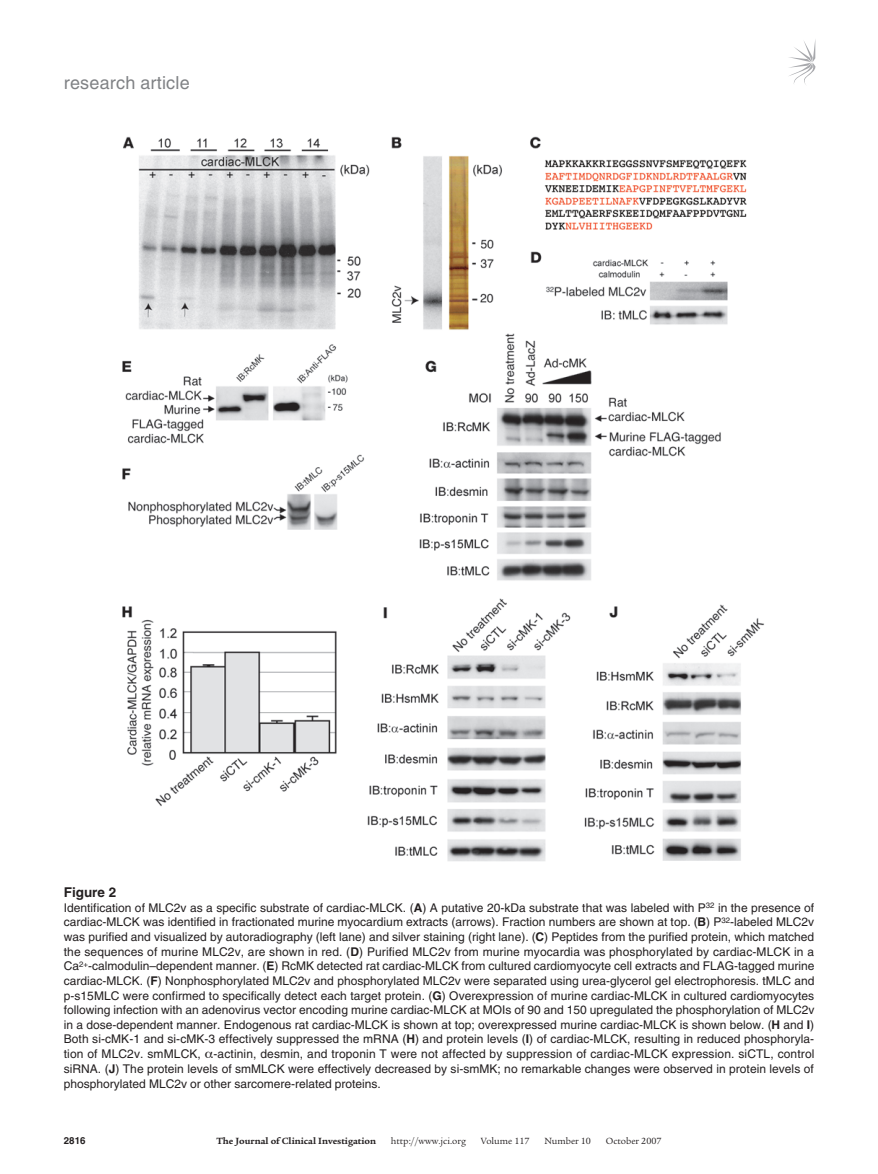
<style>
.page{position:relative;width:878px;height:1174px;background:#fff}
.page>*{position:absolute;margin:0;border:0;box-sizing:border-box;transform-origin:0 0}
.t1{font:18px "Helvetica LT Std";letter-spacing:.01em;color:#808285}
.t2{font:700 13.5px "Helvetica LT Std";color:#231f20}
.t3{font:12px/14.7px "Helvetica LT Std";color:#231f20;text-align:justify}
.t4{font:9.75px "Legacy Serif Std";color:#231f20}
.t5{font:700 9.75px "Legacy Serif Std";color:#231f20}
.t6{font:700 9.75px "Helvetica LT Std";color:#231f20}
.s1{font-weight:700}
</style>
<div class="page">
<svg style="left:789px;top:41px;width:26px;height:44px"></svg>
<img style="left:122px;top:136px;width:642px;height:726px">
<h1 class="t1" style="left:64px;top:72px;width:127px">research article</h1>
<p class="t2" style="left:64px;top:884px;width:54px">Figure 2</p>
<p class="t3" style="left:64px;top:900px;width:752px">Identification of MLC2v as a specific substrate of cardiac-MLCK. (<span class="s1">A</span>) A putative 20-kDa substrate that was labeled with P<sup>32</sup> in the presence of cardiac-MLCK was identified in fractionated murine myocardium extracts (arrows). Fraction numbers are shown at top. (<span class="s1">B</span>) P<sup>32</sup>-labeled MLC2v was purified and visualized by autoradiography (left lane) and silver staining (right lane). (<span class="s1">C</span>) Peptides from the purified protein, which matched the sequences of murine MLC2v, are shown in red. (<span class="s1">D</span>) Purified MLC2v from murine myocardia was phosphorylated by cardiac-MLCK in a Ca<sup>2+</sup>-calmodulin–dependent manner. (<span class="s1">E</span>) RcMK detected rat cardiac-MLCK from cultured cardiomyocyte cell extracts and FLAG-tagged murine cardiac-MLCK. (<span class="s1">F</span>) Nonphosphorylated MLC2v and phosphorylated MLC2v were separated using urea-glycerol gel electrophoresis. tMLC and p-s15MLC were confirmed to specifically detect each target protein. (<span class="s1">G</span>) Overexpression of murine cardiac-MLCK in cultured cardiomyocytes following infection with an adenovirus vector encoding murine cardiac-MLCK at MOIs of 90 and 150 upregulated the phosphorylation of MLC2v in a dose-dependent manner. Endogenous rat cardiac-MLCK is shown at top; overexpressed murine cardiac-MLCK is shown below. (<span class="s1">H</span> and <span class="s1">I</span>)<br>Both si-cMK-1 and si-cMK-3 effectively suppressed the mRNA (<span class="s1">H</span>) and protein levels (<span class="s1">I</span>) of cardiac-MLCK, resulting in reduced phosphoryla&shy;tion of MLC2v. smMLCK, -actinin, desmin, and troponin T were not affected by suppression of cardiac-MLCK expression. siCTL, control siRNA. (<span class="s1">J</span>) The protein levels of smMLCK were effectively decreased by si-smMK; no remarkable changes were observed in protein levels of phosphorylated MLC2v or other sarcomere-related proteins.</p>
<p class="t6" style="left:64px;top:1134px;width:23px">2816</p>
<p class="t5" style="left:216px;top:1135px;width:161px">The Journal of Clinical Investigation</p>
<p class="t4" style="left:391px;top:1135px;width:77px">http://www.jci.org</p>
<p class="t4" style="left:480px;top:1135px;width:50px">Volume 117</p>
<p class="t4" style="left:544px;top:1135px;width:48px">Number 10</p>
<p class="t4" style="left:605px;top:1135px;width:57px">October 2007</p>
</div>
